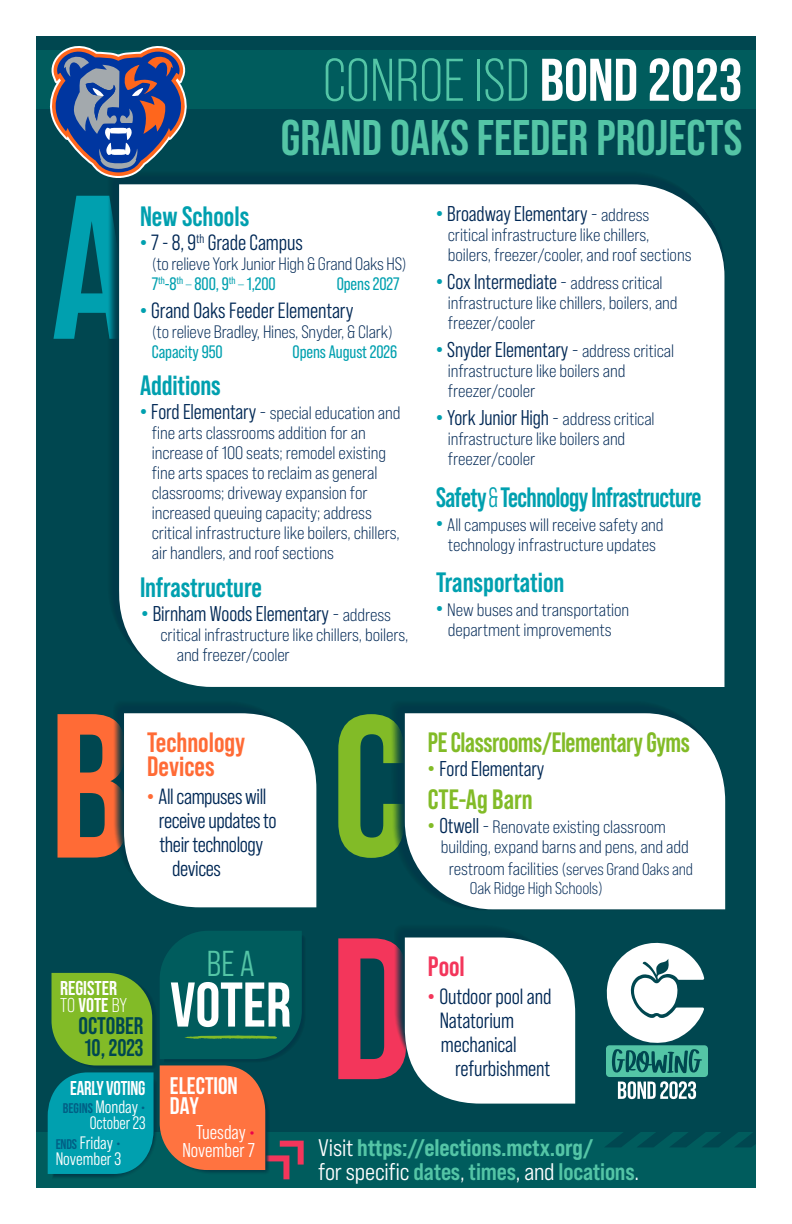
<style>
.page{position:relative;width:792px;height:1224px;background:#fff}
.page>*{position:absolute;margin:0;border:0;box-sizing:border-box;transform-origin:0 0}
.t1{font:700 63px "Bebas Neue";color:#fff}
.t2{font:60px "Bebas Neue Pro";color:#54c5a6}
.t3{font:700 50px "Bebas Neue Pro";color:#54c5a6}
.t4{font:36px "Bebas Neue Pro Middle";color:#54c5a6}
.t5{font:700 28px "Bebas Neue Pro";letter-spacing:-.005em;color:#00a0af}
.t6{font:700 28px "Bebas Neue Pro";letter-spacing:-.005em;color:#00a0af;scale:.95 1}
.t7{font:700 28px "Bebas Neue Pro";letter-spacing:-.015em;color:#82bb27;scale:.95 1}
.t8{font:700 28px/24px "Bebas Neue Pro";color:#ff6b36}
.t9{font:700 28px "Bebas Neue Pro";letter-spacing:-.015em;color:#82bb27}
.t10{font:700 28px "Bebas Neue Pro";color:#f3365b}
.t11{font:24px "Bebas Neue Pro Sm E Bd";letter-spacing:-.005em;color:#54c5a6}
.t12{font:24px "Bebas Neue Pro Sm E Eb";letter-spacing:-.005em;color:#54c5a6}
.t13{font:700 24px/22px "Bebas Neue Pro";color:#004750}
.t14{font:700 24px/20px "Bebas Neue";color:#fff}
.t15{font:22px/24px "Bebas Neue Pro Middle";letter-spacing:-.005em;color:#002855}
.t16{font:21.4px "Bebas Neue Pro Middle";letter-spacing:-.005em;color:#002855}
.t17{font:20px/18px "Bebas Neue Pro Middle";color:#fff;text-align:right}
.t18{font:700 20px/17.2px "Bebas Neue Pro";color:#fff}
.t19{font:700 20px "Bebas Neue";letter-spacing:-.01em;color:#fff;scale:.93 1}
.t20{font:18px/20px "Bebas Neue Pro Sm E Bk";letter-spacing:-.005em;color:#002855}
.t21{font:18px "Bebas Neue Pro";letter-spacing:-.005em;color:#00a0af}
.t22{font:18px/20px "Bebas Neue Pro Middle";color:#fff;scale:.95 1}
.t23{font:18px "Bebas Neue Pro Middle";color:#fff}
.t24{font:17px "Bebas Neue Pro Sm E Bk";letter-spacing:-.01em;color:#002855}
.t25{font:700 14px "Bebas Neue Pro";color:#005f85}
.s1{font-family:"Bebas Neue";font-weight:700;color:#fff}
.s2{font-family:"Calibri";font-weight:700;font-size:14px;color:#00a0af}
.s3{font-family:"Museo 100";font-size:17px}
.s4{font-family:"Bebas Neue Pro Sm E Bk";font-size:17px}
.s5{font-family:"Bebas Neue Pro Middle";font-size:21.4px}
.s6{font-size:21.4px}
.s7{font-family:"Bebas Neue Pro Sm E Bk"}
.s8{font-family:"Bebas Neue Pro Sm E Bk";font-size:18px}
.s9{font-family:"Bebas Neue Pro Middle";font-weight:400}
.s10{font-family:"Calibri";font-weight:700;font-size:14px;color:#ff6b36}
.s11{font-family:"Calibri";font-weight:700;font-size:14px;color:#82bb27}
.s12{font-size:17px}
.s13{font-family:"Museo 100"}
.s14{font-weight:400}
.s15{font-family:"Bebas Neue Pro Middle";font-weight:400;font-size:18px;color:#fff}
.s16{font-family:"Gibson";font-weight:400;font-size:8.6px}
.s17{font-family:"Bebas Neue Pro";font-weight:700;font-size:14px;color:#005f85}
.s18{font-family:"Gibson";font-size:8.6px;color:#005f85}
.s19{font-family:"Gibson";font-size:11px;color:#ec004b}
.s20{font-family:"Calibri";font-weight:700;font-size:14px;color:#f3365b}
.s21{font-family:"Bebas Neue Pro Sm E Md";color:#fff}
</style>
<div class="page">
<div style="left:36px;top:36px;width:720px;height:1152px;background:#004750"></div>
<div style="left:36px;top:1132px;width:720px;height:56px;background:#005c5d"></div>
<div style="left:36px;top:50px;width:720px;height:60px;background:#005c5d"></div>
<svg style="left:54px;top:196px;width:53px;height:143px"></svg>
<div style="left:119px;top:184px;width:605px;height:503px;background:#fff"></div>
<svg style="left:48px;top:931px;width:256px;height:249px"></svg>
<svg style="left:605px;top:1132px;width:151px;height:15px"></svg>
<svg style="left:606px;top:942px;width:102px;height:157px"></svg>
<svg style="left:338px;top:714px;width:51px;height:144px"></svg>
<div style="left:405px;top:713px;width:320px;height:196px;background:#fff"></div>
<svg style="left:338px;top:930px;width:237px;height:174px"></svg>
<svg style="left:58px;top:706px;width:258px;height:201px"></svg>
<svg style="left:45px;top:46px;width:153px;height:134px"></svg>
<h2 class="t2" style="left:323px;top:47px;width:421px">CONROE ISD <span class="s1">BOND 2023</span></h2>
<h3 class="t3" style="left:281px;top:109px;width:463px">GRAND OAKS FEEDER PROJECTS</h3>
<h3 class="t5" style="left:140px;top:200px;width:111px">New Schools</h3>
<p class="t15" style="left:140px;top:230px;width:164px"><span class="s2">•</span> 7 - 8, 9<sup>th</sup> Grade Campus</p>
<p class="t20" style="left:152px;top:253px;width:257px"><span class="s3">(</span>to relieve York Junior High &amp; Grand Oaks HS<span class="s3">)</span></p>
<p class="t21" style="left:152px;top:273px;width:125px">7<sup>th</sup>-8<sup>th</sup> <span class="s4">–</span> 800, 9<sup>th</sup> <span class="s4">–</span> 1,200</p>
<p class="t21" style="left:337px;top:273px;width:64px">Opens 2027</p>
<p class="t15" style="left:140px;top:298px;width:215px"><span class="s2">•</span> Grand Oaks Feeder Elementary</p>
<p class="t20" style="left:152px;top:321px;width:243px"><span class="s3">(</span>to relieve Bradley, Hines, Snyder, &amp; Clark<span class="s3">)</span></p>
<p class="t21" style="left:152px;top:341px;width:72px">Capacity 950</p>
<p class="t21" style="left:293px;top:341px;width:106px">Opens August 2026</p>
<h3 class="t5" style="left:140px;top:370px;width:82px">Additions</h3>
<p class="t20" style="left:152px;top:403px;width:250px;text-indent:-12px"><sup>•</sup> <span class="s5">Ford Elementary</span> <span class="s6">-</span> special education and fine arts classrooms addition for an increase of 100 seats; remodel existing fine arts spaces to reclaim as general classrooms; driveway expansion for increased queuing capacity; address critical infrastructure like boilers, chillers, air handlers, and roof sections</p>
<h3 class="t5" style="left:140px;top:571px;width:123px">Infrastructure</h3>
<p class="t16" style="left:141px;top:602px;width:251px"><span class="s2">•</span> Birnham Woods Elementary <span class="s7">-</span> <span class="s8">address</span></p>
<p class="t20" style="left:177px;top:625px;width:233px;text-indent:-16px">critical infrastructure like chillers, boilers, and freezer/cooler</p>
<p class="t16" style="left:436px;top:202px;width:215px"><span class="s2">•</span> Broadway Elementary <span class="s7">-</span> <span class="s8">address</span></p>
<p class="t20" style="left:448px;top:225px;width:245px">critical infrastructure like chillers, boilers, freezer/cooler, and roof sections</p>
<p class="t16" style="left:436px;top:270px;width:228px"><span class="s2">•</span> Cox Intermediate <span class="s7">-</span> <span class="s8">address critical</span></p>
<p class="t20" style="left:448px;top:293px;width:231px">infrastructure like chillers, boilers, and freezer/cooler</p>
<p class="t16" style="left:436px;top:338px;width:240px"><span class="s2">•</span> Snyder Elementary <span class="s7">-</span> <span class="s8">address critical</span></p>
<p class="t20" style="left:448px;top:361px;width:179px">infrastructure like boilers and freezer/cooler</p>
<p class="t20" style="left:448px;top:409px;width:208px;text-indent:-12px"><sup>•</sup> <span class="s5">York Junior High</span> <span class="s6">-</span> address critical infrastructure like boilers and freezer/cooler</p>
<h3 class="t6" style="left:436px;top:481px;width:281px">Safety<span class="s9">&amp;</span>Technology Infrastructure</h3>
<p class="t20" style="left:436px;top:514px;width:229px;text-align:center"><sup>•</sup> All campuses will receive safety and technology infrastructure updates</p>
<h3 class="t5" style="left:436px;top:567px;width:130px">Transportation</h3>
<p class="t20" style="left:436px;top:600px;width:195px;text-align:center"><sup>•</sup> New buses and transportation department improvements</p>
<h3 class="t8" style="left:147px;top:730px;width:100px">Technology<br>Devices</h3>
<p class="t15" style="left:147px;top:785px;width:121px"><span class="s10">•</span> All campuses will</p>
<p class="t15" style="left:159px;top:809px;width:119px">receive updates to</p>
<p class="t15" style="left:160px;top:833px;width:105px">their technology</p>
<p class="t15" style="left:172px;top:857px;width:50px">devices</p>
<h3 class="t7" style="left:428px;top:726px;width:277px">PE Classrooms/Elementary Gyms</h3>
<p class="t16" style="left:428px;top:757px;width:118px"><span class="s11">•</span> Ford Elementary</p>
<h3 class="t9" style="left:428px;top:783px;width:106px">CTE-Ag Barn</h3>
<p class="t20" style="left:441px;top:817px;width:249px;text-indent:-13px"><sup>•</sup> <span class="s5">Otwell</span> <span class="s6">-</span> Renovate existing classroom building, expand barns and pens, and add</p>
<p class="t20" style="left:449px;top:859px;width:246px">restroom facilities <span class="s3">(</span><span class="s12">serves Grand Oaks and</span></p>
<p class="t24" style="left:470px;top:878px;width:135px">Oak Ridge High Schools<span class="s13">)</span></p>
<p class="t18" style="left:60px;top:979px;width:68px">REGISTER<br><span class="s14">TO</span> VOTE <span class="s14">BY</span></p>
<h3 class="t13" style="left:79px;top:1015px;width:66px">OCTOBER<br>10, 2023</h3>
<p class="t19" style="left:70px;top:1077px;width:83px">EARLY VOTING</p>
<p class="t25" style="left:63px;top:1100px;width:84px">BEGINS <span class="s15">Monday</span> <span class="s16">•</span></p>
<p class="t22" style="left:56px;top:1113px;width:96px;text-indent:34px">October 23<br><span class="s17">ENDS</span> Friday <span class="s18">•</span></p>
<p class="t23" style="left:56px;top:1149px;width:67px">November 3</p>
<h3 class="t4" style="left:207px;top:944px;width:49px">BE A</h3>
<h1 class="t1" style="left:170px;top:970px;width:123px">VOTER</h1>
<h3 class="t14" style="left:170px;top:1075px;width:69px">ELECTION<br>DAY</h3>
<p class="t17" style="left:182px;top:1123px;width:74px">Tuesday <span class="s19">•<br></span>November 7</p>
<h3 class="t10" style="left:428px;top:951px;width:38px">Pool</h3>
<p class="t15" style="left:440px;top:985px;width:113px;text-indent:-12px"><span class="s20">•</span> Outdoor pool and<br>Natatorium mechanical</p>
<p class="t15" style="left:455px;top:1057px;width:97px">refurbishment</p>
<h3 class="t12" style="left:318px;top:1133px;width:277px"><span class="s21">Visit</span> https://elections.mctx.org/</h3>
<h3 class="t11" style="left:318px;top:1157px;width:322px"><span class="s21">for specific</span> dates<span class="s21">,</span> times<span class="s21">, and</span> locations<span class="s21">.</span></h3>
</div>
